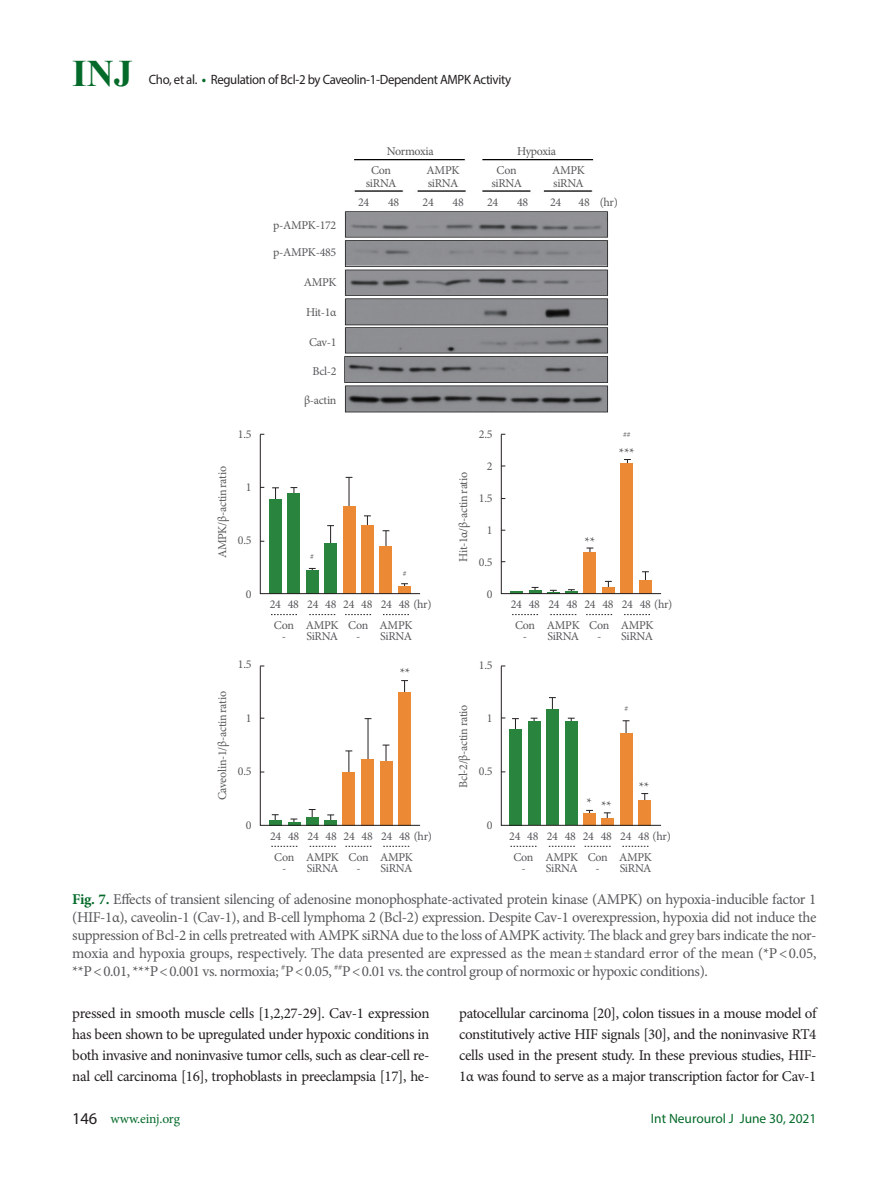
<style>
.page{position:relative;width:893px;height:1191px;background:#fff}
.page>*{position:absolute;margin:0;border:0;box-sizing:border-box;transform-origin:0 0}
.t1{font:700 37.5px "Times New Roman";color:#046a29}
.표제목_그림설명은_-1{font:15px/18px "Minion Pro";letter-spacing:-.03em;color:#57585a;text-align:justify}
.본문{font:15px/21px "Minion Pro";letter-spacing:-.025em;color:#231f20;text-align:justify}
.t2{font:13.5px "Myriad Pro";letter-spacing:-.025em;color:#231f20;scale:.95 1}
.t3{font:13.5px "Myriad Pro";color:#046a29}
.t4{font:13.5px "Minion Pro";letter-spacing:-.01em;color:#046a29}
.표제목_그림설명은_-1-2{font:13.5px "Minion Pro";color:#57585a}
.표제목_그림설명은_-1-3{font:12px "Minion Pro";letter-spacing:-.025em;color:#57585a}
.표제목_그림설명은_-1-4{font:7.8px "Minion Pro";color:#57585a}
.s1{font-weight:700;color:#046a29}
.s2{font-family:"Myriad Pro";font-size:16.5px;color:#231f20}
</style>
<div class="page">
<svg style="left:510px;top:846px;width:26px;height:1px"></svg>
<svg style="left:585px;top:846px;width:26px;height:1px"></svg>
<svg style="left:549px;top:846px;width:26px;height:1px"></svg>
<svg style="left:622px;top:846px;width:26px;height:1px"></svg>
<svg style="left:271px;top:846px;width:26px;height:1px"></svg>
<svg style="left:345px;top:846px;width:26px;height:1px"></svg>
<svg style="left:310px;top:846px;width:26px;height:1px"></svg>
<svg style="left:383px;top:846px;width:26px;height:1px"></svg>
<svg style="left:271px;top:614px;width:26px;height:1px"></svg>
<svg style="left:345px;top:614px;width:26px;height:1px"></svg>
<svg style="left:309px;top:614px;width:26px;height:1px"></svg>
<svg style="left:383px;top:614px;width:26px;height:1px"></svg>
<svg style="left:512px;top:614px;width:26px;height:1px"></svg>
<svg style="left:586px;top:614px;width:26px;height:1px"></svg>
<svg style="left:550px;top:614px;width:26px;height:1px"></svg>
<svg style="left:624px;top:614px;width:26px;height:1px"></svg>
<img style="left:345px;top:159px;width:263px;height:254px">
<svg style="left:260px;top:434px;width:161px;height:160px"></svg>
<svg style="left:501px;top:434px;width:160px;height:160px"></svg>
<svg style="left:260px;top:665px;width:160px;height:160px"></svg>
<svg style="left:501px;top:665px;width:160px;height:160px"></svg>
<h1 class="t1" style="left:72px;top:47px;width:62px">INJ</h1>
<p class="t2" style="left:149px;top:71px;width:383px">Cho, et al. <span class="s1">•</span> Regulation of Bcl-2 by Caveolin-1-Dependent AMPK Activity</p>
<p class="표제목_그림설명은_-1-3" style="left:238px;top:426px;width:15px">1.5</p>
<p class="표제목_그림설명은_-1-3" style="left:214px;top:558px;width:93px;rotate:-90deg">AMPK/β-actin ratio</p>
<p class="표제목_그림설명은_-1-3" style="left:246px;top:479px;width:7px">1</p>
<p class="표제목_그림설명은_-1-3" style="left:238px;top:532px;width:15px">0.5</p>
<p class="표제목_그림설명은_-1-3" style="left:246px;top:586px;width:7px">0</p>
<p class="표제목_그림설명은_-1-3" style="left:238px;top:656px;width:15px">1.5</p>
<p class="표제목_그림설명은_-1-3" style="left:214px;top:800px;width:111px;rotate:-90deg">Caveolin-1/β-actin ratio</p>
<p class="표제목_그림설명은_-1-3" style="left:246px;top:710px;width:7px">1</p>
<p class="표제목_그림설명은_-1-3" style="left:238px;top:763px;width:15px">0.5</p>
<p class="표제목_그림설명은_-1-3" style="left:246px;top:816px;width:7px">0</p>
<p class="표제목_그림설명은_-1-3" style="left:387px;top:143px;width:48px">Normoxia</p>
<p class="표제목_그림설명은_-1-3" style="left:517px;top:143px;width:41px">Hypoxia</p>
<p class="표제목_그림설명은_-1-3" style="left:371px;top:162px;width:22px">Con</p>
<p class="표제목_그림설명은_-1-3" style="left:366px;top:175px;width:32px">siRNA</p>
<p class="표제목_그림설명은_-1-3" style="left:427px;top:162px;width:34px">AMPK</p>
<p class="표제목_그림설명은_-1-3" style="left:428px;top:175px;width:32px">siRNA</p>
<p class="표제목_그림설명은_-1-3" style="left:497px;top:162px;width:22px">Con</p>
<p class="표제목_그림설명은_-1-3" style="left:491px;top:175px;width:32px">siRNA</p>
<p class="표제목_그림설명은_-1-3" style="left:552px;top:162px;width:34px">AMPK</p>
<p class="표제목_그림설명은_-1-3" style="left:553px;top:175px;width:32px">siRNA</p>
<p class="표제목_그림설명은_-1-3" style="left:273px;top:218px;width:65px">p-AMPK-172</p>
<p class="표제목_그림설명은_-1-3" style="left:273px;top:244px;width:65px">p-AMPK-485</p>
<p class="표제목_그림설명은_-1-3" style="left:304px;top:274px;width:34px">AMPK</p>
<p class="표제목_그림설명은_-1-3" style="left:306px;top:304px;width:32px">Hit-1α</p>
<p class="표제목_그림설명은_-1-3" style="left:309px;top:334px;width:29px">Cav-1</p>
<p class="표제목_그림설명은_-1-3" style="left:312px;top:363px;width:26px">Bcl-2</p>
<p class="표제목_그림설명은_-1-3" style="left:304px;top:392px;width:34px">β-actin</p>
<p class="표제목_그림설명은_-1-3" style="left:358px;top:194px;width:13px">24</p>
<p class="표제목_그림설명은_-1-3" style="left:388px;top:194px;width:13px">48</p>
<p class="표제목_그림설명은_-1-3" style="left:423px;top:194px;width:13px">24</p>
<p class="표제목_그림설명은_-1-3" style="left:453px;top:194px;width:13px">48</p>
<p class="표제목_그림설명은_-1-3" style="left:487px;top:194px;width:13px">24</p>
<p class="표제목_그림설명은_-1-3" style="left:517px;top:194px;width:13px">48</p>
<p class="표제목_그림설명은_-1-3" style="left:550px;top:194px;width:13px">24</p>
<p class="표제목_그림설명은_-1-3" style="left:579px;top:194px;width:13px">48</p>
<p class="표제목_그림설명은_-1-3" style="left:600px;top:194px;width:20px">(hr)</p>
<p class="표제목_그림설명은_-1-4" style="left:310px;top:551px;width:5px">#</p>
<p class="표제목_그림설명은_-1-4" style="left:403px;top:568px;width:5px">#</p>
<p class="표제목_그림설명은_-1-3" style="left:270px;top:596px;width:163px">24 48 24 48 24 48 24 48 (hr)</p>
<p class="표제목_그림설명은_-1-3" style="left:274px;top:617px;width:22px">Con</p>
<p class="표제목_그림설명은_-1-3" style="left:282px;top:628px;width:6px">-</p>
<p class="표제목_그림설명은_-1-3" style="left:306px;top:617px;width:34px">AMPK</p>
<p class="표제목_그림설명은_-1-3" style="left:306px;top:628px;width:33px">SiRNA</p>
<p class="표제목_그림설명은_-1-3" style="left:348px;top:617px;width:22px">Con</p>
<p class="표제목_그림설명은_-1-3" style="left:356px;top:628px;width:6px">-</p>
<p class="표제목_그림설명은_-1-3" style="left:380px;top:617px;width:34px">AMPK</p>
<p class="표제목_그림설명은_-1-3" style="left:380px;top:628px;width:33px">SiRNA</p>
<p class="표제목_그림설명은_-1-3" style="left:455px;top:562px;width:91px;rotate:-90deg">Hit-1α/β-actin ratio</p>
<p class="표제목_그림설명은_-1-3" style="left:479px;top:426px;width:15px">2.5</p>
<p class="표제목_그림설명은_-1-4" style="left:623px;top:430px;width:9px">##</p>
<p class="표제목_그림설명은_-1-3" style="left:487px;top:458px;width:7px">2</p>
<p class="표제목_그림설명은_-1-3" style="left:479px;top:490px;width:15px">1.5</p>
<p class="표제목_그림설명은_-1-3" style="left:487px;top:522px;width:7px">1</p>
<p class="표제목_그림설명은_-1-3" style="left:479px;top:554px;width:15px">0.5</p>
<p class="표제목_그림설명은_-1-3" style="left:487px;top:586px;width:7px">0</p>
<p class="표제목_그림설명은_-1-2" style="left:619px;top:443px;width:17px">***</p>
<p class="표제목_그림설명은_-1-2" style="left:585px;top:533px;width:12px">**</p>
<p class="표제목_그림설명은_-1-3" style="left:511px;top:596px;width:163px">24 48 24 48 24 48 24 48 (hr)</p>
<p class="표제목_그림설명은_-1-3" style="left:515px;top:617px;width:22px">Con</p>
<p class="표제목_그림설명은_-1-3" style="left:523px;top:628px;width:6px">-</p>
<p class="표제목_그림설명은_-1-3" style="left:547px;top:617px;width:34px">AMPK</p>
<p class="표제목_그림설명은_-1-3" style="left:547px;top:628px;width:33px">SiRNA</p>
<p class="표제목_그림설명은_-1-3" style="left:589px;top:617px;width:22px">Con</p>
<p class="표제목_그림설명은_-1-3" style="left:597px;top:628px;width:6px">-</p>
<p class="표제목_그림설명은_-1-3" style="left:621px;top:617px;width:34px">AMPK</p>
<p class="표제목_그림설명은_-1-3" style="left:621px;top:628px;width:33px">SiRNA</p>
<p class="표제목_그림설명은_-1-2" style="left:400px;top:664px;width:12px">**</p>
<p class="표제목_그림설명은_-1-3" style="left:479px;top:657px;width:15px">1.5</p>
<p class="표제목_그림설명은_-1-3" style="left:455px;top:788px;width:85px;rotate:-90deg">Bcl-2/β-actin ratio</p>
<p class="표제목_그림설명은_-1-3" style="left:487px;top:710px;width:7px">1</p>
<p class="표제목_그림설명은_-1-3" style="left:479px;top:763px;width:15px">0.5</p>
<p class="표제목_그림설명은_-1-4" style="left:625px;top:703px;width:5px">#</p>
<p class="표제목_그림설명은_-1-2" style="left:639px;top:777px;width:12px">**</p>
<p class="표제목_그림설명은_-1-2" style="left:586px;top:794px;width:7px">*</p>
<p class="표제목_그림설명은_-1-2" style="left:601px;top:797px;width:12px">**</p>
<p class="표제목_그림설명은_-1-3" style="left:487px;top:817px;width:7px">0</p>
<p class="표제목_그림설명은_-1-3" style="left:270px;top:828px;width:163px">24 48 24 48 24 48 24 48 (hr)</p>
<p class="표제목_그림설명은_-1-3" style="left:274px;top:848px;width:22px">Con</p>
<p class="표제목_그림설명은_-1-3" style="left:282px;top:860px;width:6px">-</p>
<p class="표제목_그림설명은_-1-3" style="left:306px;top:848px;width:34px">AMPK</p>
<p class="표제목_그림설명은_-1-3" style="left:307px;top:860px;width:33px">SiRNA</p>
<p class="표제목_그림설명은_-1-3" style="left:349px;top:848px;width:22px">Con</p>
<p class="표제목_그림설명은_-1-3" style="left:356px;top:860px;width:6px">-</p>
<p class="표제목_그림설명은_-1-3" style="left:380px;top:848px;width:34px">AMPK</p>
<p class="표제목_그림설명은_-1-3" style="left:380px;top:860px;width:33px">SiRNA</p>
<p class="표제목_그림설명은_-1-3" style="left:509px;top:828px;width:163px">24 48 24 48 24 48 24 48 (hr)</p>
<p class="표제목_그림설명은_-1-3" style="left:513px;top:848px;width:22px">Con</p>
<p class="표제목_그림설명은_-1-3" style="left:521px;top:860px;width:6px">-</p>
<p class="표제목_그림설명은_-1-3" style="left:545px;top:848px;width:34px">AMPK</p>
<p class="표제목_그림설명은_-1-3" style="left:546px;top:860px;width:33px">SiRNA</p>
<p class="표제목_그림설명은_-1-3" style="left:588px;top:848px;width:22px">Con</p>
<p class="표제목_그림설명은_-1-3" style="left:596px;top:860px;width:6px">-</p>
<p class="표제목_그림설명은_-1-3" style="left:619px;top:848px;width:34px">AMPK</p>
<p class="표제목_그림설명은_-1-3" style="left:620px;top:860px;width:33px">SiRNA</p>
<p class="표제목_그림설명은_-1" style="left:72px;top:889px;width:746px"><span class="s1">Fig. 7.</span> Effects of transient silencing of adenosine monophosphate-activated protein kinase (AMPK) on hypoxia-inducible factor 1 (HIF-1α), caveolin-1 (Cav-1), and B-cell lymphoma 2 (Bcl-2) expression. Despite Cav-1 overexpression, hypoxia did not induce the suppression of Bcl-2 in cells pretreated with AMPK siRNA due to the loss of AMPK activity. The black and grey bars indicate the nor&shy;moxia and hypoxia groups, respectively. The data presented are expressed as the mean±standard error of the mean (*P&lt;0.05, **P&lt;0.01, ***P&lt;0.001 vs. normoxia; <sup>#</sup>P&lt;0.05, <sup>##</sup>P&lt;0.01 vs. the control group of normoxic or hypoxic conditions).</p>
<p class="본문" style="left:72px;top:1003px;width:359px">pressed in smooth muscle cells [1,2,27-29]. Cav-1 expression has been shown to be upregulated under hypoxic conditions in both invasive and noninvasive tumor cells, such as clear-cell re&shy;nal cell carcinoma [16], trophoblasts in preeclampsia [17], he-</p>
<p class="본문" style="left:459px;top:1003px;width:359px">patocellular carcinoma [20], colon tissues in a mouse model of constitutively active HIF signals [30], and the noninvasive RT4 cells used in the present study. In these previous studies, HIF-1α was found to serve as a major transcription factor for Cav-1</p>
<p class="t4" style="left:72px;top:1109px;width:109px"><span class="s2">146</span> www.einj.org</p>
<p class="t3" style="left:651px;top:1110px;width:167px">Int Neurourol J June 30, 2021</p>
</div>
